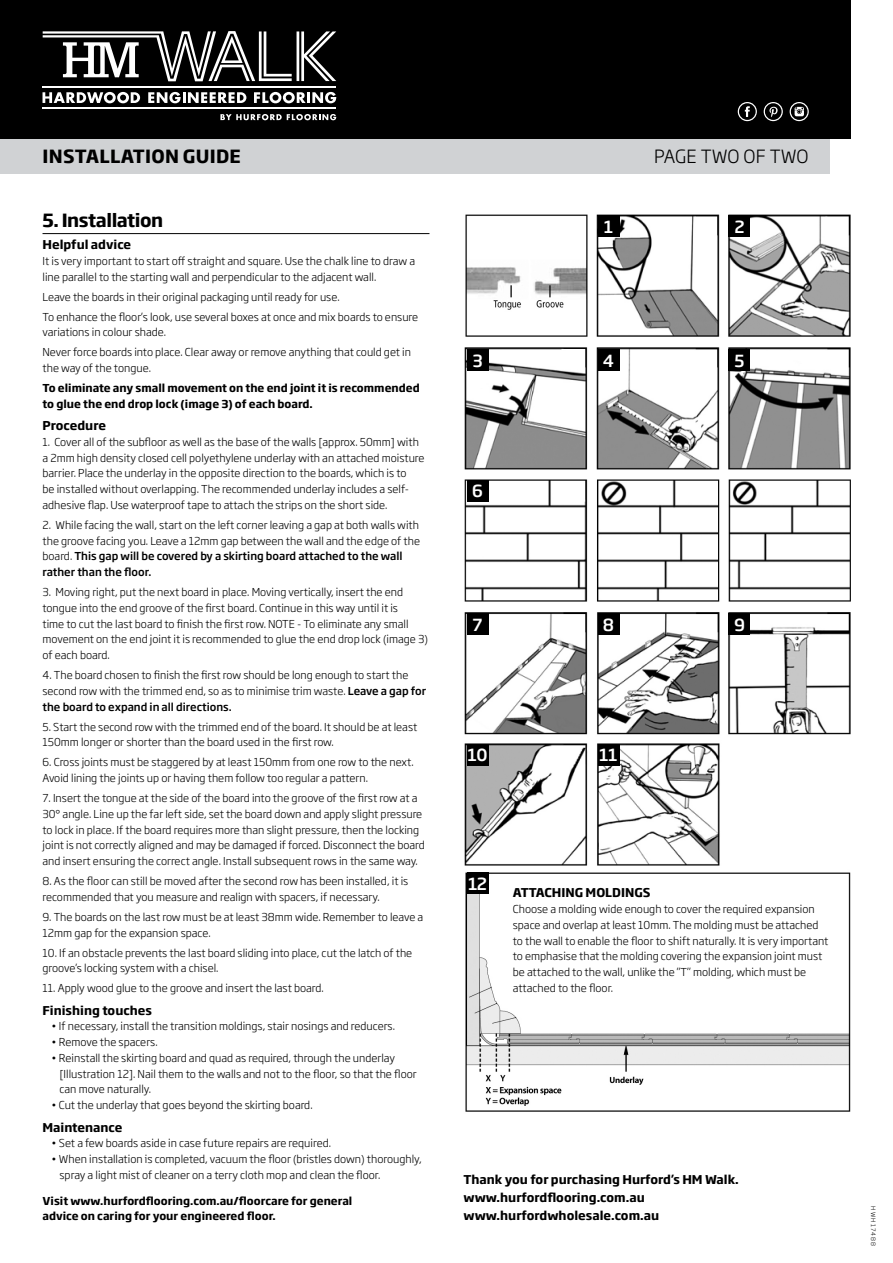
<style>
.page{position:relative;width:893px;height:1263px;background:#fff}
.page>*{position:absolute;margin:0;border:0;box-sizing:border-box;transform-origin:0 0}
.t1{font:700 18px "Soho Gothic Pro";letter-spacing:.015em;color:#000}
.t2{font:700 18px "Soho Gothic Pro";letter-spacing:-.025em;color:#000}
.t3{font:300 18px "Soho Gothic Pro";color:#000}
.t4{font:500 16.5px "Soho Gothic Pro";color:#fff}
.t5{font:700 12px/18px "Soho Gothic Pro";color:#000}
.t6{font:300 10.8px/15.8px "Soho Gothic Pro";color:#000}
.t7{font:700 10.8px/15.8px "Soho Gothic Pro";color:#000}
.t8{font:300 6px "Soho Gothic Pro";letter-spacing:.2em;color:#000}
.s1{font-weight:500}
</style>
<div class="page">
<hr style="left:43px;top:233px;width:386px;height:1px;background:#000">
<img style="left:464px;top:214px;width:386px;height:898px">
<div style="left:0;top:138px;width:829px;height:35px;background:#d0d2d4"></div>
<div style="left:0;top:0;width:850px;height:138px;background:#000"></div>
<div style="left:598px;top:216px;width:21px;height:21px;background:#000"></div>
<div style="left:467px;top:350px;width:21px;height:21px;background:#000"></div>
<div style="left:467px;top:480px;width:21px;height:21px;background:#000"></div>
<div style="left:467px;top:614px;width:21px;height:21px;background:#000"></div>
<div style="left:467px;top:744px;width:21px;height:22px;background:#000"></div>
<div style="left:467px;top:873px;width:21px;height:21px;background:#000"></div>
<div style="left:729px;top:216px;width:21px;height:21px;background:#000"></div>
<div style="left:598px;top:350px;width:21px;height:21px;background:#000"></div>
<div style="left:598px;top:614px;width:21px;height:21px;background:#000"></div>
<div style="left:598px;top:744px;width:21px;height:22px;background:#000"></div>
<div style="left:729px;top:350px;width:21px;height:21px;background:#000"></div>
<div style="left:729px;top:614px;width:21px;height:21px;background:#000"></div>
<svg style="left:738px;top:102px;width:19px;height:19px"></svg>
<svg style="left:790px;top:102px;width:19px;height:19px"></svg>
<svg style="left:764px;top:102px;width:19px;height:19px"></svg>
<svg style="left:43px;top:92px;width:97px;height:11px"></svg>
<svg style="left:148px;top:92px;width:98px;height:11px"></svg>
<svg style="left:254px;top:92px;width:82px;height:11px"></svg>
<hr style="left:43px;top:87px;width:293px;height:1px;background:#fff">
<hr style="left:43px;top:107px;width:293px;height:1px;background:#fff">
<svg style="left:43px;top:31px;width:293px;height:50px"></svg>
<svg style="left:220px;top:114px;width:116px;height:6px"></svg>
<h1 class="t1" style="left:43px;top:142px;width:200px">INSTALLATION GUIDE</h1>
<h1 class="t3" style="left:654px;top:142px;width:156px">PAGE TWO OF TWO</h1>
<h1 class="t2" style="left:43px;top:206px;width:122px">5. Installation</h1>
<p class="t5" style="left:43px;top:235px;width:90px">Helpful advice</p>
<p class="t6" style="left:43px;top:252px;width:374px">It is very important to start off straight and square. Use the chalk line to draw a line parallel to the starting wall and perpendicular to the adjacent wall.</p>
<p class="t6" style="left:43px;top:286px;width:377px;line-height:20px">Leave the boards in their original packaging until ready for use.<br>To enhance the floor’s look, use several boxes at once and mix boards to ensure</p>
<p class="t6" style="left:43px;top:322px;width:370px;line-height:20px">variations in colour shade.<br>Never force boards into place. Clear away or remove anything that could get in</p>
<p class="t6" style="left:43px;top:360px;width:110px">the way of the tongue.</p>
<p class="t7" style="left:43px;top:379px;width:379px">To eliminate any small movement on the end joint it is recommended to glue the end drop lock (image 3) of each board.</p>
<p class="t5" style="left:43px;top:416px;width:65px">Procedure</p>
<p class="t6" style="left:43px;top:433px;width:384px">1. Cover all of the subfloor as well as the base of the walls [approx. 50mm] with a 2mm high density closed cell polyethylene underlay with an attached moisture barrier. Place the underlay in the opposite direction to the boards, which is to<br>be installed without overlapping. The recommended underlay includes a self&shy;adhesive flap. Use waterproof tape to attach the strips on the short side.</p>
<p class="t6" style="left:43px;top:516px;width:379px">2. While facing the wall, start on the left corner leaving a gap at both walls with the groove facing you. Leave a 12mm gap between the wall and the edge of the board. <span class="s1">This gap will be covered by a skirting board attached to the wall rather than the floor.</span></p>
<p class="t6" style="left:43px;top:584px;width:387px">3. Moving right, put the next board in place. Moving vertically, insert the end tongue into the end groove of the first board. Continue in this way until it is<br>time to cut the last board to finish the first row. NOTE - To eliminate any small movement on the end joint it is recommended to glue the end drop lock (image 3) of each board.</p>
<p class="t6" style="left:43px;top:667px;width:385px">4. The board chosen to finish the first row should be long enough to start the second row with the trimmed end, so as to minimise trim waste. <span class="s1">Leave a gap for the board to expand in all directions.</span></p>
<p class="t6" style="left:43px;top:718px;width:376px">5. Start the second row with the trimmed end of the board. It should be at least<br>150mm longer or shorter than the board used in the first row.</p>
<p class="t6" style="left:43px;top:754px;width:373px">6. Cross joints must be staggered by at least 150mm from one row to the next.<br>Avoid lining the joints up or having them follow too regular a pattern.</p>
<p class="t6" style="left:43px;top:790px;width:384px">7. Insert the tongue at the side of the board into the groove of the first row at a 30° angle. Line up the far left side, set the board down and apply slight pressure to lock in place. If the board requires more than slight pressure, then the locking joint is not correctly aligned and may be damaged if forced. Disconnect the board and insert ensuring the correct angle. Install subsequent rows in the same way.</p>
<p class="t6" style="left:43px;top:873px;width:367px">8. As the floor can still be moved after the second row has been installed, it is recommended that you measure and realign with spacers, if necessary.</p>
<p class="t6" style="left:43px;top:908px;width:382px">9. The boards on the last row must be at least 38mm wide. Remember to leave a<br>12mm gap for the expansion space.</p>
<p class="t6" style="left:43px;top:944px;width:371px">10. If an obstacle prevents the last board sliding into place, cut the latch of the groove’s locking system with a chisel.</p>
<p class="t6" style="left:43px;top:980px;width:283px">11. Apply wood glue to the groove and insert the last board.</p>
<p class="t5" style="left:43px;top:1000px;width:111px">Finishing touches</p>
<p class="t6" style="left:51px;top:1018px;width:345px">• If necessary, install the transition moldings, stair nosings and reducers.</p>
<p class="t6" style="left:51px;top:1034px;width:108px">• Remove the spacers.</p>
<p class="t6" style="left:60px;top:1049px;width:359px;text-indent:-8px">• Reinstall the skirting board and quad as required, through the underlay [Illustration 12]. Nail them to the walls and not to the floor, so that the floor can move naturally.</p>
<p class="t6" style="left:51px;top:1097px;width:263px">• Cut the underlay that goes beyond the skirting board.</p>
<p class="t5" style="left:43px;top:1117px;width:81px">Maintenance</p>
<p class="t6" style="left:51px;top:1135px;width:282px">• Set a few boards aside in case future repairs are required.</p>
<p class="t6" style="left:60px;top:1150px;width:364px;text-indent:-8px">• When installation is completed, vacuum the floor (bristles down) thoroughly, spray a light mist of cleaner on a terry cloth mop and clean the floor.</p>
<p class="t7" style="left:43px;top:1192px;width:311px">Visit www.hurfordflooring.com.au/floorcare for general advice on caring for your engineered floor.</p>
<h2 class="t4" style="left:604px;top:214px;width:11px">1</h2>
<h2 class="t4" style="left:734px;top:214px;width:12px">2</h2>
<h2 class="t4" style="left:472px;top:348px;width:12px">3</h2>
<h2 class="t4" style="left:472px;top:478px;width:12px">6</h2>
<h2 class="t4" style="left:603px;top:348px;width:13px">4</h2>
<h2 class="t4" style="left:734px;top:348px;width:12px">5</h2>
<h2 class="t4" style="left:472px;top:612px;width:11px">7</h2>
<h2 class="t4" style="left:603px;top:612px;width:13px">8</h2>
<h2 class="t4" style="left:734px;top:612px;width:12px">9</h2>
<h2 class="t4" style="left:468px;top:742px;width:21px">10</h2>
<h2 class="t4" style="left:599px;top:742px;width:20px">11</h2>
<h2 class="t4" style="left:468px;top:871px;width:21px">12</h2>
<p class="t5" style="left:513px;top:883px;width:139px">ATTACHING MOLDINGS</p>
<p class="t6" style="left:513px;top:900px;width:317px">Choose a molding wide enough to cover the required expansion space and overlap at least 10mm. The molding must be attached to the wall to enable the floor to shift naturally. It is very important to emphasise that the molding covering the expansion joint must be attached to the wall, unlike the ”T” molding, which must be attached to the floor.</p>
<p class="t5" style="left:463px;top:1170px;width:277px">Thank you for purchasing Hurford’s HM Walk. www.hurfordflooring.com.au www.hurfordwholesale.com.au</p>
<p class="t8" style="left:878px;top:1206px;width:41px;rotate:90deg">HWH17488</p>
</div>
